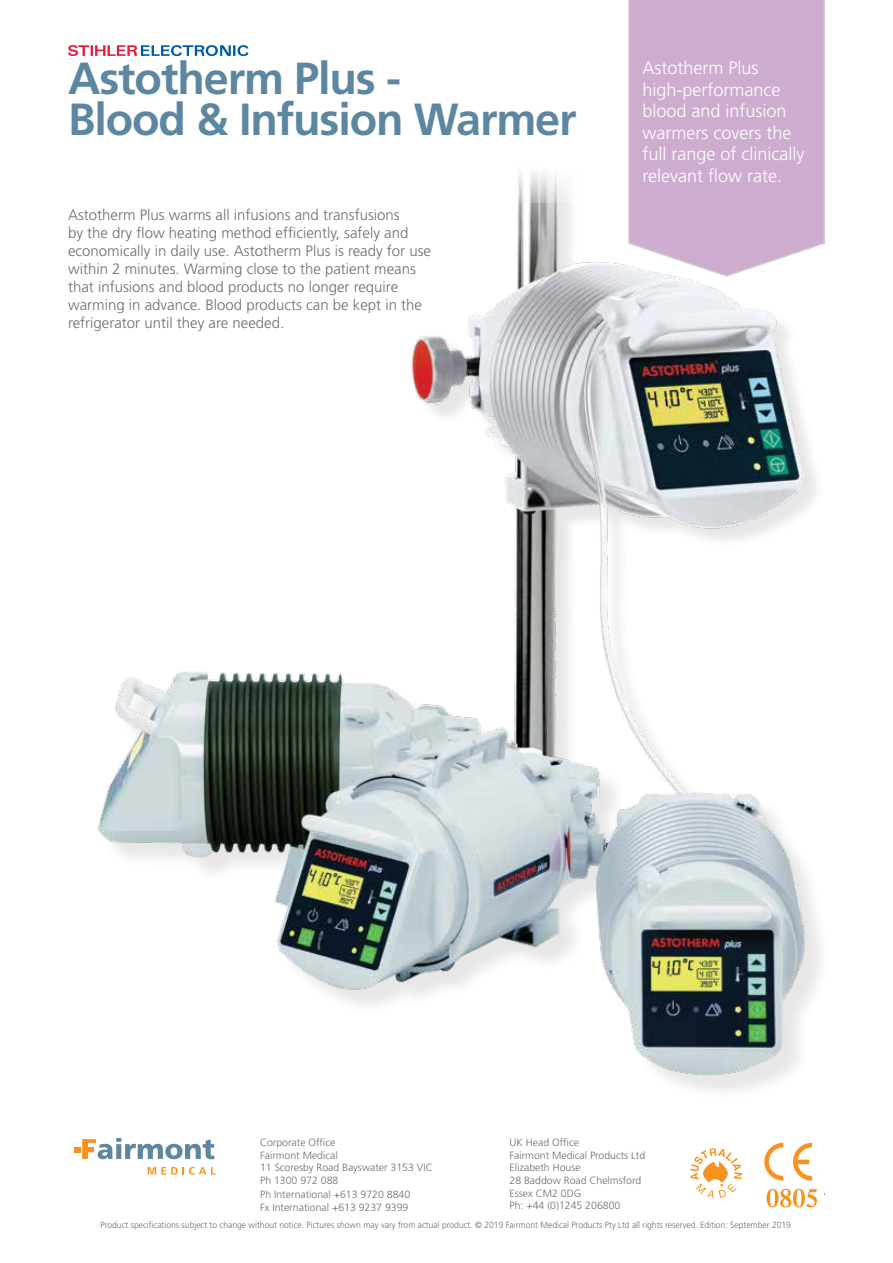
<style>
.page{position:relative;width:893px;height:1263px;background:#fff}
.page>*{position:absolute;margin:0;border:0;box-sizing:border-box;transform-origin:0 0}
.t1{font:700 45px/40.5px "Frutiger";letter-spacing:-.025em;color:#5d87a1}
.t2{font:300 18px/21.6px "Frutiger";color:#fff}
.t3{font:300 15px/18px "Frutiger";color:#6a6f6f}
.t4{font:300 10.5px/12.6px "Frutiger";color:#6a6f6f}
.t5{font:300 9px "Frutiger";color:#6a6f6f;scale:.95 1}
</style>
<div class="page">
<div style="left:628px;top:0;width:197px;height:139px;background:#cdaccf"></div>
<img style="left:410px;top:139px;width:415px;height:478px">
<div style="left:437px;top:108px;width:167px;height:95px;background:#fff"></div>
<img style="left:98px;top:617px;width:723px;height:474px">
<svg style="left:68px;top:45px;width:180px;height:11px"></svg>
<svg style="left:74px;top:1138px;width:141px;height:37px"></svg>
<svg style="left:690px;top:1142px;width:135px;height:65px"></svg>
<h1 class="t1" style="left:68px;top:58px;width:510px">Astotherm Plus -<br>Blood &amp; Infusion Warmer</h1>
<p class="t3" style="left:68px;top:206px;width:365px">Astotherm Plus warms all infusions and transfusions<br>by the dry flow heating method efficiently, safely and economically in daily use. Astotherm Plus is ready for use within 2 minutes. Warming close to the patient means that infusions and blood products no longer require warming in advance. Blood products can be kept in the refrigerator until they are needed.</p>
<p class="t2" style="left:642px;top:57px;width:163px">Astotherm Plus high-performance blood and infusion warmers covers the full range of clinically relevant flow rate.</p>
<p class="t4" style="left:510px;top:1136px;width:137px">UK Head Office<br>Fairmont Medical Products Ltd<br>Elizabeth House<br>28 Baddow Road Chelmsford<br>Essex CM2 0DG<br>Ph: +44 (0)1245 206800</p>
<p class="t5" style="left:101px;top:1220px;width:728px">Product specifications subject to change without notice. Pictures shown may vary from actual product. © 2019 Fairmont Medical Products Pty Ltd all rights reserved. Edition: September 2019</p>
<p class="t4" style="left:260px;top:1136px;width:174px">Corporate Office<br>Fairmont Medical<br>11 Scoresby Road Bayswater 3153 VIC<br>Ph 1300 972 088</p>
<p class="t4" style="left:260px;top:1188px;width:152px">Ph International +613 9720 8840<br>Fx International +613 9237 9399</p>
</div>
